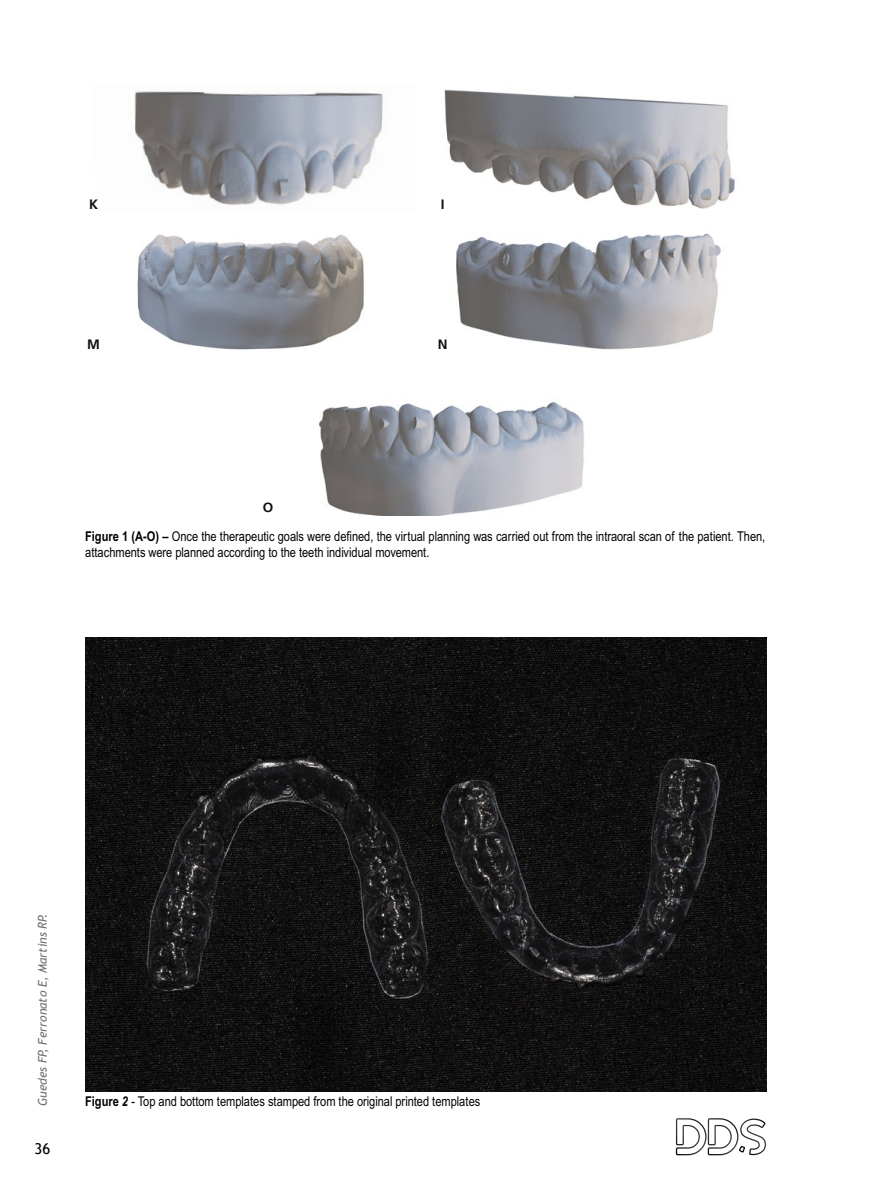
<style>
.page{position:relative;width:893px;height:1191px;background:#fff}
.page>*{position:absolute;margin:0;border:0;box-sizing:border-box;transform-origin:0 0}
.t1{font:15px "Trebuchet MS";color:#000}
.t2{font:13.5px/15px "Arial Narrow MT Std";color:#000}
.t3{font:700 13.5px "Frutiger LT";color:#12100b}
.t4{font:italic 12px "Trebuchet MS";color:#706f6f}
.s1{font-weight:700}
.s2{font-weight:700;font-style:italic}
.s3{font-style:italic}
</style>
<div class="page">
<svg style="left:676px;top:1118px;width:90px;height:37px"></svg>
<img style="left:134px;top:91px;width:249px;height:114px">
<img style="left:444px;top:89px;width:291px;height:119px">
<img style="left:137px;top:234px;width:227px;height:116px">
<img style="left:456px;top:233px;width:265px;height:117px">
<img style="left:319px;top:401px;width:265px;height:115px">
<img style="left:85px;top:637px;width:681px;height:454px">
<p class="t3" style="left:89px;top:197px;width:11px">K</p>
<p class="t3" style="left:441px;top:197px;width:5px">I</p>
<p class="t3" style="left:87px;top:336px;width:14px">M</p>
<p class="t3" style="left:438px;top:336px;width:11px">N</p>
<p class="t3" style="left:263px;top:499px;width:12px">O</p>
<p class="t2" style="left:85px;top:529px;width:682px"><span class="s1">Figure 1 (A-O) –</span> Once the therapeutic goals were defined, the virtual planning was carried out from the intraoral scan of the patient. Then, attachments were planned according to the teeth individual movement.</p>
<p class="t4" style="left:35px;top:1106px;width:194px;rotate:-90deg">Guedes FP, Ferronato E, Martins RP.</p>
<p class="t1" style="left:35px;top:1139px;width:17px">36</p>
<p class="t2" style="left:85px;top:1093px;width:397px"><span class="s1">Figure</span> <span class="s2">2</span> <span class="s3">-</span> Top and bottom templates stamped from the original printed templates</p>
</div>
